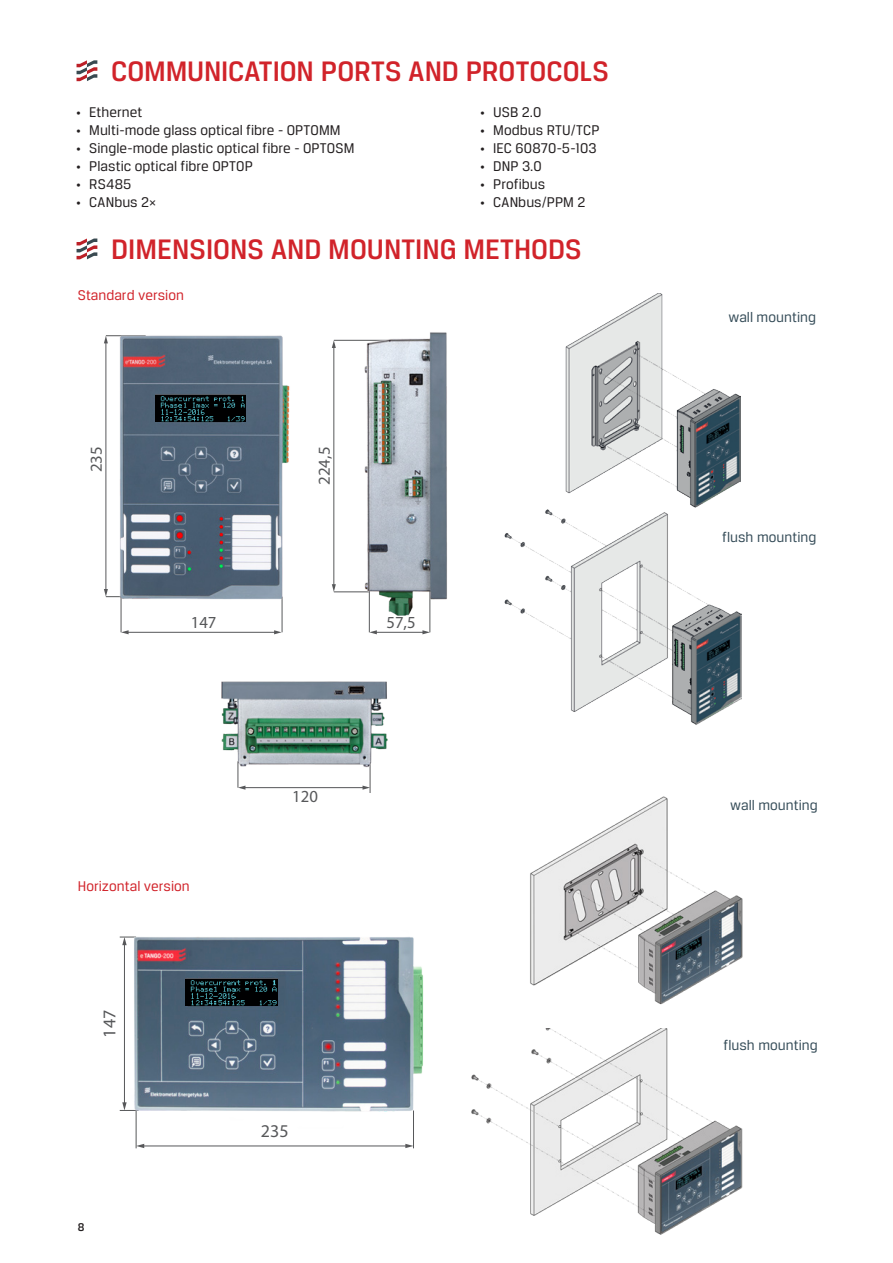
<style>
.page{position:relative;width:893px;height:1263px;background:#fff}
.page>*{position:absolute;margin:0;border:0;box-sizing:border-box;transform-origin:0 0}
.duze_naglowki{font:500 30px "Breuer Text";color:#d1232a}
.t1{font:18px "Myriad Pro";color:#57585a}
.t2{font:16.95px "Myriad Pro";color:#57585a}
.t3{font:16.65px "Myriad Pro";color:#57585a}
.t4{font:15px "Breuer Text";letter-spacing:.005em;color:#231f20}
.podpisy_obrazkow{font:15px "Breuer Text";color:#364d59}
.Breuer_10pt_12int_2mm_przed___punktor{font:15px "Breuer Text";color:#d1232a}
.t5{font:500 12px "Breuer Text";color:#231f20}
.s1{font-family:"Myriad Pro"}
</style>
<div class="page">
<hr style="left:370px;top:761px;width:1px;height:32px;background:#57585a">
<img style="left:221px;top:681px;width:167px;height:107px">
<img style="left:331px;top:332px;width:116px;height:303px">
<img style="left:104px;top:335px;width:186px;height:300px">
<img style="left:156px;top:394px;width:89px;height:28px">
<img style="left:119px;top:936px;width:305px;height:213px">
<img style="left:186px;top:978px;width:92px;height:28px">
<img style="left:546px;top:293px;width:195px;height:217px">
<img style="left:530px;top:796px;width:213px;height:209px">
<img style="left:504px;top:510px;width:237px;height:215px">
<img style="left:471px;top:1028px;width:272px;height:207px">
<svg style="left:77px;top:238px;width:20px;height:21px"></svg>
<svg style="left:77px;top:60px;width:20px;height:21px"></svg>
<p class="duze_naglowki" style="left:111px;top:55px;width:499px">COMMUNICATION PORTS AND PROTOCOLS</p>
<p class="t4" style="left:77px;top:104px;width:67px"><span class="s1">•</span> Ethernet</p>
<p class="t4" style="left:77px;top:122px;width:266px"><span class="s1">•</span> Multi-mode glass optical fibre - OPTOMM</p>
<p class="t4" style="left:77px;top:140px;width:279px"><span class="s1">•</span> Single-mode plastic optical fibre - OPTOSM</p>
<p class="t4" style="left:77px;top:158px;width:178px"><span class="s1">•</span> Plastic optical fibre OPTOP</p>
<p class="t4" style="left:77px;top:176px;width:57px"><span class="s1">•</span> RS485</p>
<p class="t4" style="left:77px;top:194px;width:81px"><span class="s1">•</span> CANbus 2×</p>
<p class="t4" style="left:480px;top:104px;width:62px"><span class="s1">•</span> USB 2.0</p>
<p class="t4" style="left:480px;top:122px;width:120px"><span class="s1">•</span> Modbus RTU/TCP</p>
<p class="t4" style="left:480px;top:140px;width:118px"><span class="s1">•</span> IEC 60870-5-103</p>
<p class="t4" style="left:480px;top:158px;width:63px"><span class="s1">•</span> DNP 3.0</p>
<p class="t4" style="left:480px;top:176px;width:66px"><span class="s1">•</span> Profibus</p>
<p class="t4" style="left:480px;top:194px;width:106px"><span class="s1">•</span> CANbus/PPM 2</p>
<p class="duze_naglowki" style="left:111px;top:233px;width:472px">DIMENSIONS AND MOUNTING METHODS</p>
<p class="Breuer_10pt_12int_2mm_przed___punktor" style="left:78px;top:287px;width:107px">Standard version</p>
<p class="t3" style="left:86px;top:472px;width:28px;rotate:-90deg">235</p>
<p class="t3" style="left:314px;top:485px;width:40px;rotate:-90deg">224,5</p>
<p class="t2" style="left:191px;top:612px;width:27px">147</p>
<p class="t2" style="left:386px;top:612px;width:31px">57,5</p>
<p class="Breuer_10pt_12int_2mm_przed___punktor" style="left:78px;top:878px;width:113px">Horizontal version</p>
<p class="t1" style="left:98px;top:1037px;width:29px;rotate:-90deg">147</p>
<p class="t5" style="left:78px;top:1220px;width:8px">8</p>
<p class="t2" style="left:292px;top:786px;width:27px">120</p>
<p class="t1" style="left:261px;top:1120px;width:29px">235</p>
<p class="podpisy_obrazkow" style="left:728px;top:309px;width:89px">wall mounting</p>
<p class="podpisy_obrazkow" style="left:722px;top:528px;width:96px">flush mounting</p>
<p class="podpisy_obrazkow" style="left:730px;top:797px;width:89px">wall mounting</p>
<p class="podpisy_obrazkow" style="left:724px;top:1036px;width:96px">flush mounting</p>
</div>
